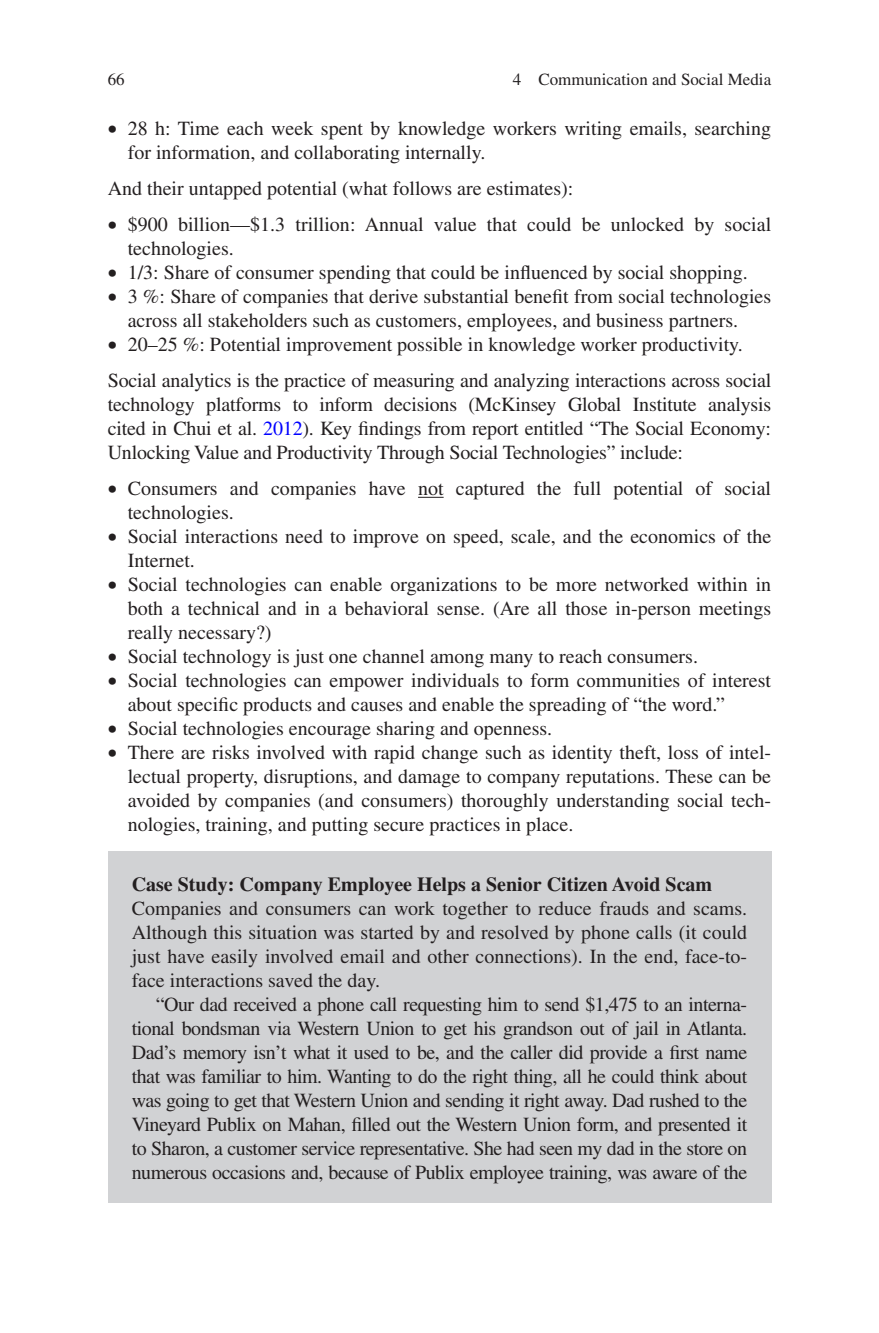
<style>
.page{position:relative;width:879px;height:1333px;background:#fff}
.page>*{position:absolute;margin:0;border:0;box-sizing:border-box;transform-origin:0 0}
.t1{font:20px/24px "Times";color:#231f20}
.t2{font:700 20px "Times";color:#231f20}
.t3{font:17px "Times";color:#231f20}
.s1{color:#00f}
</style>
<div class="page">
<svg style="left:418px;top:497px;width:26px;height:1px"></svg>
<div style="left:108px;top:851px;width:663px;height:352px;background:#d1d2d4"></div>
<p class="t3" style="left:108px;top:70px;width:18px">66</p>
<p class="t3" style="left:513px;top:70px;width:260px">4 Communication and Social Media</p>
<p class="t1" style="left:128px;top:116px;width:645px;text-indent:-20px">• 28 h: Time each week spent by knowledge workers writing emails, searching for information, and collaborating internally.</p>
<p class="t1" style="left:108px;top:176px;width:467px">And their untapped potential (what follows are estimates):</p>
<p class="t1" style="left:128px;top:212px;width:645px;text-indent:-20px">• $900 billion—$1.3 trillion: Annual value that could be unlocked by social technologies.</p>
<p class="t1" style="left:108px;top:260px;width:641px">• 1/3: Share of consumer spending that could be influenced by social shopping.</p>
<p class="t1" style="left:128px;top:284px;width:645px;text-indent:-20px">• 3 %: Share of companies that derive substantial benefit from social technologies across all stakeholders such as customers, employees, and business partners.</p>
<p class="t1" style="left:108px;top:326px;width:665px;line-height:36px">• 20–25 %: Potential improvement possible in knowledge worker productivity.<br>Social analytics is the practice of measuring and analyzing interactions across social</p>
<p class="t1" style="left:108px;top:392px;width:665px;text-align:justify">technology platforms to inform decisions (McKinsey Global Institute analysis cited in Chui et al. <span class="s1">2012</span>). Key findings from report entitled “The Social Economy:<br>Unlocking Value and Productivity Through Social Technologies” include:</p>
<p class="t1" style="left:128px;top:476px;width:645px;text-indent:-20px">• Consumers and companies have not captured the full potential of social technologies.</p>
<p class="t1" style="left:128px;top:524px;width:645px;text-indent:-20px">• Social interactions need to improve on speed, scale, and the economics of the<br>Internet.</p>
<p class="t1" style="left:128px;top:572px;width:645px;text-align:justify;text-indent:-20px">• Social technologies can enable organizations to be more networked within in both a technical and in a behavioral sense. (Are all those in-person meetings really necessary?)</p>
<p class="t1" style="left:108px;top:644px;width:592px">• Social technology is just one channel among many to reach consumers.</p>
<p class="t1" style="left:128px;top:668px;width:645px;text-indent:-20px">• Social technologies can empower individuals to form communities of interest about specific products and causes and enable the spreading of “the word.”</p>
<p class="t1" style="left:108px;top:716px;width:446px">• Social technologies encourage sharing and openness.</p>
<p class="t1" style="left:128px;top:740px;width:645px;text-align:justify;text-indent:-20px">• There are risks involved with rapid change such as identity theft, loss of intel&shy;lectual property, disruptions, and damage to company reputations. These can be avoided by companies (and consumers) thoroughly understanding social tech&shy;nologies, training, and putting secure practices in place.</p>
<p class="t2" style="left:132px;top:872px;width:582px">Case Study: Company Employee Helps a Senior Citizen Avoid Scam</p>
<p class="t1" style="left:132px;top:896px;width:617px;text-align:justify">Companies and consumers can work together to reduce frauds and scams.<br>Although this situation was started by and resolved by phone calls (it could just have easily involved email and other connections). In the end, face-to&shy;face interactions saved the day.</p>
<p class="t1" style="left:132px;top:992px;width:617px;text-align:justify;text-indent:24px">“Our dad received a phone call requesting him to send $1,475 to an interna&shy;tional bondsman via Western Union to get his grandson out of jail in Atlanta.<br>Dad’s memory isn’t what it used to be, and the caller did provide a first name that was familiar to him. Wanting to do the right thing, all he could think about was going to get that Western Union and sending it right away. Dad rushed to the Vineyard Publix on Mahan, filled out the Western Union form, and presented it to Sharon, a customer service representative. She had seen my dad in the store on numerous occasions and, because of Publix employee training, was aware of the</p>
</div>
